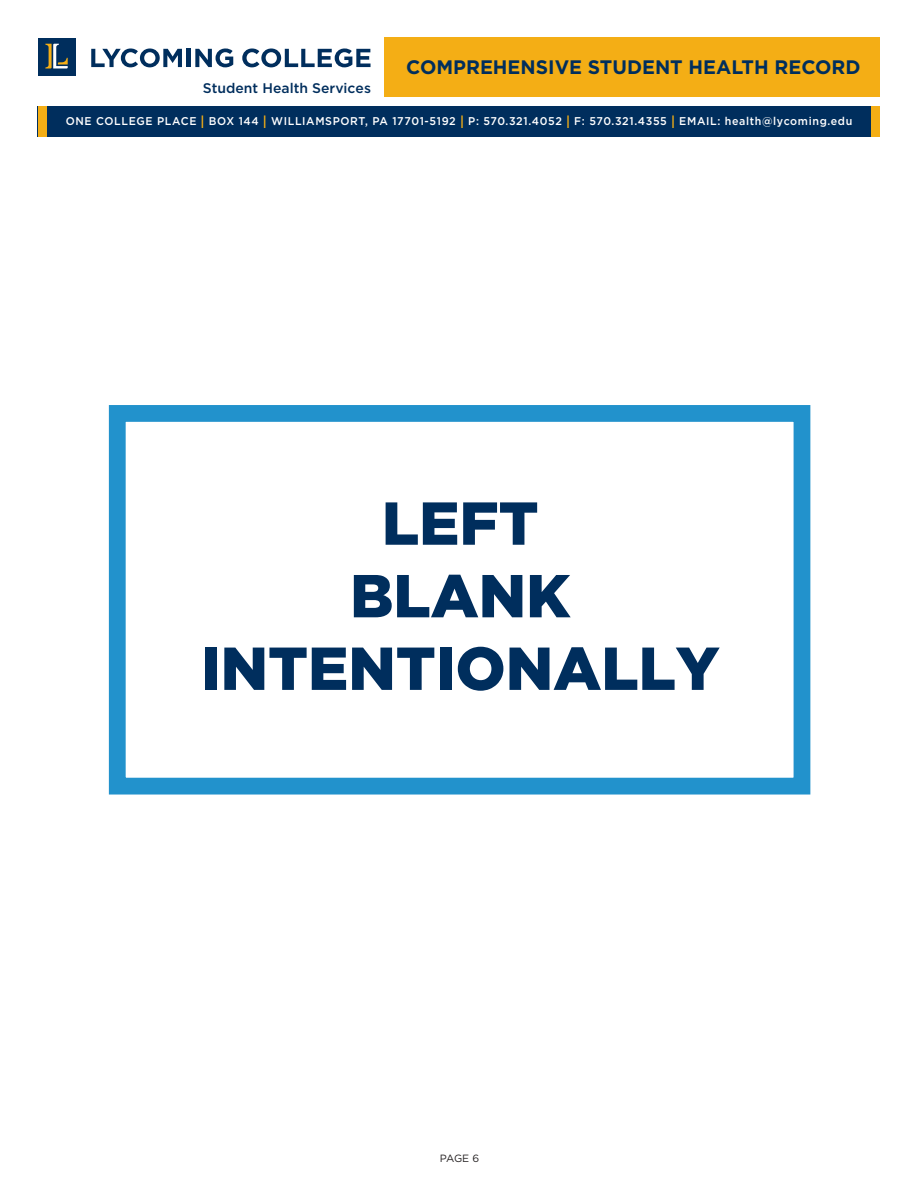
<style>
.page{position:relative;width:918px;height:1188px;background:#fff}
.page>*{position:absolute;margin:0;border:0;box-sizing:border-box;transform-origin:0 0}
.t1{font:900 60.45px/72.6px "Gotham";color:#002e5d;text-align:center}
.t2{font:700 19.5px "Gotham";color:#002e5d}
.t3{font:500 13.95px "Gotham";color:#002e5d}
.t4{font:500 11.25px "Gotham";letter-spacing:.06em;color:#fff;scale:.95 1}
.t5{font:10.5px "Gotham";color:#231f20}
.s1{font-size:17.85px;color:#f4ae15}
</style>
<div class="page">
<div style="left:38px;top:106px;width:842px;height:31px;background:#002e5d"></div>
<div style="left:385px;top:38px;width:495px;height:59px;background:#f4ae15"></div>
<div style="left:38px;top:106px;width:8px;height:31px;background:#f4ae15"></div>
<div style="left:872px;top:106px;width:8px;height:31px;background:#f4ae15"></div>
<svg style="left:91px;top:48px;width:91px;height:19px"></svg>
<hr style="left:187px;top:49px;width:4px;height:18px;background:#002e5d">
<svg style="left:195px;top:48px;width:38px;height:19px"></svg>
<svg style="left:242px;top:48px;width:129px;height:19px"></svg>
<div style="left:38px;top:38px;width:38px;height:37px;background:#002e5d"></div>
<svg style="left:45px;top:44px;width:23px;height:24px"></svg>
<div style="left:109px;top:405px;width:701px;height:390px;border:17px solid #2292cc"></div>
<p class="t3" style="left:203px;top:78px;width:170px">Student Health Services</p>
<h2 class="t2" style="left:406px;top:54px;width:456px">COMPREHENSIVE STUDENT HEALTH RECORD</h2>
<p class="t4" style="left:66px;top:113px;width:830px">ONE COLLEGE PLACE <span class="s1">I</span> BOX 144 <span class="s1">I</span> WILLIAMSPORT, PA 17701-5192 <span class="s1">I</span> P: 570.321.4052 <span class="s1">I</span> F: 570.321.4355 <span class="s1">I</span> EMAIL: health@lycoming.edu</p>
<h1 class="t1" style="left:201px;top:486px;width:520px">LEFT<br>BLANK<br>INTENTIONALLY</h1>
<p class="t5" style="left:440px;top:1152px;width:41px">PAGE 6</p>
</div>
